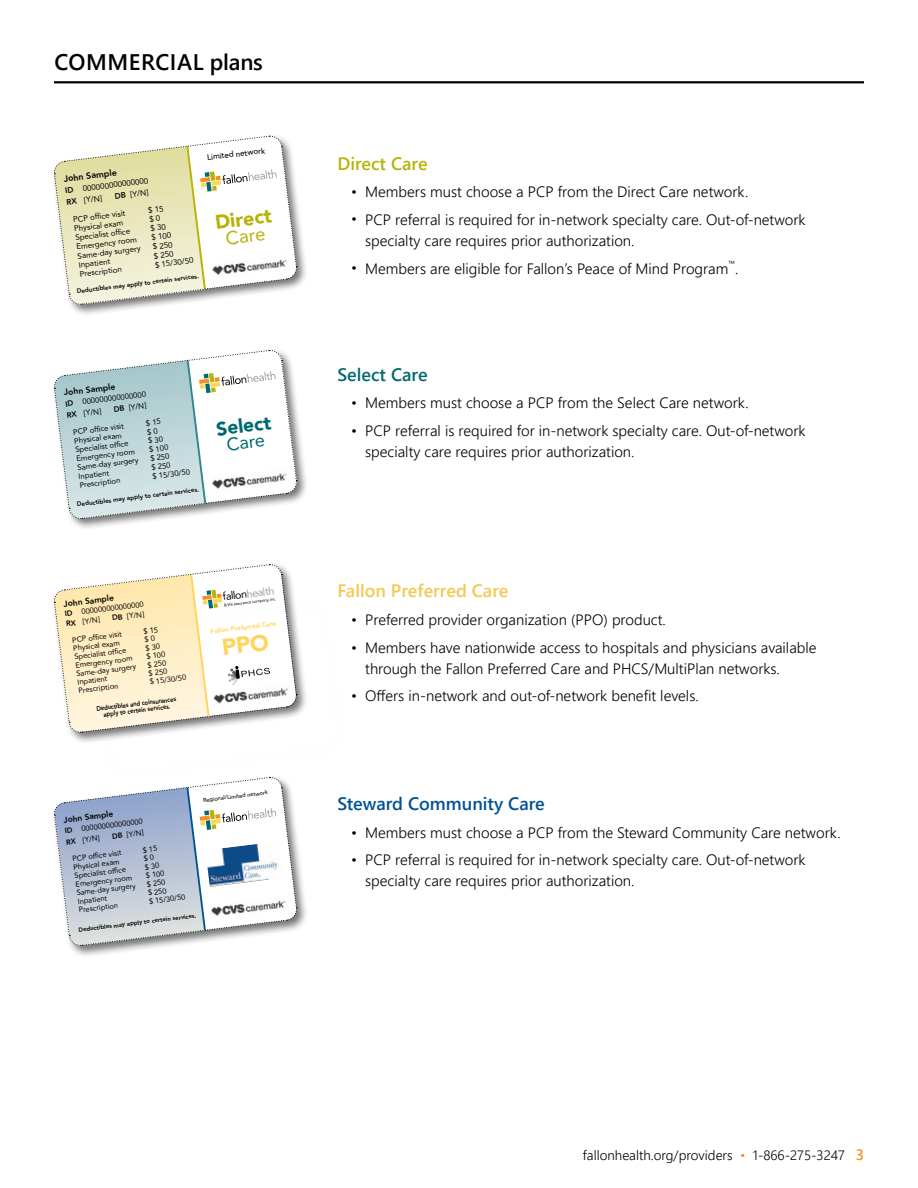
<style>
.page{position:relative;width:918px;height:1188px;background:#fff}
.page>*{position:absolute;margin:0;border:0;box-sizing:border-box;transform-origin:0 0}
.FIRST_bullet{font:22.5px "Webly Sleek UI Semibold";letter-spacing:.025em;color:#000}
.t1{font:900 19.8px "Avenir";color:#b8b308}
.t2{font:900 19.2px "Avenir";color:#006a71}
.t3{font:18.75px "Avenir";color:#b8b308}
.t4{font:18.15px "Avenir";color:#006a71}
.PRODUCT_title_-_rest{font:18px "Webly Sleek UI Semibold";color:#005295}
.PRODUCT_title_-_rest-2{font:18px "Webly Sleek UI Semibold";color:#f3c953}
.PRODUCT_title_-_rest-3{font:18px "Webly Sleek UI Semibold";color:#b8b308}
.PRODUCT_title_-_rest-4{font:18px "Webly Sleek UI Semibold";color:#006a71}
.BULLET{font:15px/21px "Webly Sleek UI Semilight";color:#000}
.t5{font:13.5px "Webly Sleek UI Semilight";color:#000}
.t6{font:10.8px "Avenir";color:#000}
.t7{font:800 8.85px "Avenir";color:#000}
.t8{font:800 8.7px "Avenir";color:#000}
.t9{font:800 8.4px "Avenir";color:#000}
.t10{font:7.95px "Avenir";color:#000}
.t11{font:500 7.95px "Avenir";color:#000}
.t12{font:7.65px "Avenir";color:#000}
.t13{font:7.5px "Avenir";color:#000}
.t14{font:7.35px "Avenir";color:#000}
.t15{font:800 6.6px/6.6px "Avenir";color:#000;text-align:center;scale:.9 1}
.t16{font:800 6.6px "Avenir";color:#ffd457}
.t17{font:800 6.3px "Avenir";color:#000}
.t18{font:800 6px "Avenir";color:#000}
.t19{font:500 5.55px "Avenir";color:#000}
.s1{font-weight:800}
.s2{color:#9d9fa2}
.s3{color:#f4901d}
.s4{font-family:"Webly Sleek UI Semibold";font-size:15px;color:#f4901d}
</style>
<div class="page">
<hr style="left:54px;top:81px;width:810px;height:2px;background:#000">
<div style="left:52px;top:133px;width:257px;height:184px;background:#000;opacity:.55"></div>
<div style="left:52px;top:562px;width:257px;height:182px;background:#000;opacity:.55"></div>
<div style="left:86px;top:596px;width:263px;height:189px;background:#fff"></div>
<div style="left:52px;top:775px;width:257px;height:183px;background:#000;opacity:.55"></div>
<div style="left:51px;top:348px;width:258px;height:183px;background:#000;opacity:.55"></div>
<svg style="left:53px;top:135px;width:244px;height:170px"></svg>
<svg style="left:53px;top:564px;width:244px;height:169px"></svg>
<svg style="left:54px;top:777px;width:243px;height:169px"></svg>
<svg style="left:54px;top:350px;width:243px;height:169px"></svg>
<p class="FIRST_bullet" style="left:54px;top:45px;width:210px">COMMERCIAL plans</p>
<p class="t7" style="left:63px;top:172px;width:55px;rotate:-7deg">John Sample</p>
<p class="t10" style="left:64px;top:184px;width:85px;rotate:-7deg"><span class="s1">ID</span> 000000000000000</p>
<p class="t10" style="left:66px;top:196px;width:37px;rotate:-7deg"><span class="s1">RX</span> [Y/N]</p>
<p class="t10" style="left:114px;top:190px;width:35px;rotate:-7deg"><span class="s1">DB</span> [Y/N]</p>
<p class="t10" style="left:72px;top:213px;width:54px;rotate:-7deg">PCP offi ce visit</p>
<p class="t10" style="left:74px;top:222px;width:51px;rotate:-7deg">Physical exam</p>
<p class="t10" style="left:75px;top:231px;width:57px;rotate:-7deg">Specialist offi ce</p>
<p class="t10" style="left:76px;top:240px;width:62px;rotate:-7deg">Emergency room</p>
<p class="t10" style="left:151px;top:231px;width:21px;rotate:-7deg">$ 100</p>
<p class="t10" style="left:152px;top:240px;width:21px;rotate:-7deg">$ 250</p>
<p class="t10" style="left:77px;top:250px;width:65px;rotate:-7deg">Same-day surgery</p>
<p class="t10" style="left:153px;top:249px;width:21px;rotate:-7deg">$ 250</p>
<p class="t10" style="left:154px;top:259px;width:40px;rotate:-7deg">$ 15/30/50</p>
<p class="t17" style="left:76px;top:286px;width:125px;rotate:-7deg">Deductibles may apply to certain services.</p>
<p class="t10" style="left:78px;top:259px;width:33px;rotate:-7deg">Inpatient</p>
<p class="t10" style="left:79px;top:268px;width:44px;rotate:-7deg">Prescription</p>
<p class="t11" style="left:206px;top:151px;width:60px;rotate:-7deg">Limited network</p>
<p class="t1" style="left:213px;top:205px;width:58px;rotate:-7deg">Direct</p>
<p class="t3" style="left:224px;top:223px;width:41px;rotate:-7deg">Care</p>
<p class="t8" style="left:63px;top:386px;width:53px;rotate:-7deg">John Sample</p>
<p class="t12" style="left:65px;top:398px;width:83px;rotate:-7deg"><span class="s1">ID</span> 000000000000000</p>
<p class="t12" style="left:66px;top:409px;width:36px;rotate:-7deg"><span class="s1">RX</span> [Y/N]</p>
<p class="t12" style="left:113px;top:403px;width:34px;rotate:-7deg"><span class="s1">DB</span> [Y/N]</p>
<p class="t12" style="left:72px;top:426px;width:53px;rotate:-7deg">PCP offi ce visit</p>
<p class="t12" style="left:74px;top:435px;width:49px;rotate:-7deg">Physical exam</p>
<p class="t12" style="left:75px;top:444px;width:55px;rotate:-7deg">Specialist offi ce</p>
<p class="t12" style="left:76px;top:453px;width:60px;rotate:-7deg">Emergency room</p>
<p class="t12" style="left:149px;top:444px;width:21px;rotate:-7deg">$ 100</p>
<p class="t12" style="left:150px;top:452px;width:21px;rotate:-7deg">$ 250</p>
<p class="t12" style="left:77px;top:461px;width:63px;rotate:-7deg">Same-day surgery</p>
<p class="t12" style="left:151px;top:461px;width:21px;rotate:-7deg">$ 250</p>
<p class="t12" style="left:152px;top:470px;width:39px;rotate:-7deg">$ 15/30/50</p>
<p class="t12" style="left:78px;top:470px;width:32px;rotate:-7deg">Inpatient</p>
<p class="t12" style="left:79px;top:479px;width:42px;rotate:-7deg">Prescription</p>
<p class="t17" style="left:76px;top:499px;width:125px;rotate:-7deg">Deductibles may apply to certain services.</p>
<p class="t2" style="left:214px;top:413px;width:57px;rotate:-7deg">Select</p>
<p class="t4" style="left:225px;top:430px;width:40px;rotate:-7deg">Care</p>
<p class="t9" style="left:63px;top:597px;width:52px;rotate:-7deg">John Sample</p>
<p class="t13" style="left:64px;top:608px;width:81px;rotate:-7deg"><span class="s1">ID</span> 000000000000000</p>
<p class="t13" style="left:65px;top:618px;width:35px;rotate:-7deg"><span class="s1">RX</span> [Y/N]</p>
<p class="t13" style="left:112px;top:612px;width:33px;rotate:-7deg"><span class="s1">DB</span> [Y/N]</p>
<p class="t13" style="left:72px;top:634px;width:51px;rotate:-7deg">PCP offi ce visit</p>
<p class="t13" style="left:73px;top:642px;width:48px;rotate:-7deg">Physical exam</p>
<p class="t13" style="left:74px;top:651px;width:54px;rotate:-7deg">Specialist offi ce</p>
<p class="t13" style="left:75px;top:659px;width:59px;rotate:-7deg">Emergency room</p>
<p class="t13" style="left:146px;top:650px;width:20px;rotate:-7deg">$ 100</p>
<p class="t13" style="left:147px;top:659px;width:20px;rotate:-7deg">$ 250</p>
<p class="t13" style="left:76px;top:668px;width:62px;rotate:-7deg">Same-day surgery</p>
<p class="t13" style="left:148px;top:667px;width:20px;rotate:-7deg">$ 250</p>
<p class="t13" style="left:149px;top:676px;width:38px;rotate:-7deg">$ 15/30/50</p>
<p class="t13" style="left:77px;top:676px;width:32px;rotate:-7deg">Inpatient</p>
<p class="t13" style="left:78px;top:685px;width:42px;rotate:-7deg">Prescription</p>
<p class="t15" style="left:96px;top:705px;width:91px;rotate:-7deg">Deductibles and coinsurances apply to certain services.</p>
<p class="t6" style="left:222px;top:588px;width:53px;rotate:-7deg">fallon<span class="s2">health</span></p>
<p class="t16" style="left:210px;top:626px;width:67px;rotate:-7deg">Fallon Preferred Care</p>
<p class="t19" style="left:203px;top:795px;width:67px;rotate:-7deg">Regional/Limited network</p>
<p class="t9" style="left:63px;top:813px;width:51px;rotate:-7deg">John Sample</p>
<p class="t14" style="left:64px;top:825px;width:80px;rotate:-7deg"><span class="s1">ID</span> 000000000000000</p>
<p class="t14" style="left:66px;top:836px;width:35px;rotate:-7deg"><span class="s1">RX</span> [Y/N]</p>
<p class="t14" style="left:111px;top:831px;width:33px;rotate:-7deg"><span class="s1">DB</span> [Y/N]</p>
<p class="t14" style="left:72px;top:853px;width:51px;rotate:-7deg">PCP offi ce visit</p>
<p class="t14" style="left:73px;top:861px;width:48px;rotate:-7deg">Physical exam</p>
<p class="t14" style="left:74px;top:870px;width:53px;rotate:-7deg">Specialist offi ce</p>
<p class="t14" style="left:75px;top:878px;width:58px;rotate:-7deg">Emergency room</p>
<p class="t14" style="left:145px;top:870px;width:20px;rotate:-7deg">$ 100</p>
<p class="t14" style="left:146px;top:878px;width:20px;rotate:-7deg">$ 250</p>
<p class="t14" style="left:76px;top:887px;width:61px;rotate:-7deg">Same-day surgery</p>
<p class="t14" style="left:147px;top:887px;width:20px;rotate:-7deg">$ 250</p>
<p class="t14" style="left:148px;top:895px;width:38px;rotate:-7deg">$ 15/30/50</p>
<p class="t18" style="left:78px;top:925px;width:120px;rotate:-7deg">Deductibles may apply to certain services.</p>
<p class="t14" style="left:77px;top:896px;width:31px;rotate:-7deg">Inpatient</p>
<p class="t14" style="left:78px;top:904px;width:41px;rotate:-7deg">Prescription</p>
<p class="PRODUCT_title_-_rest-3" style="left:338px;top:150px;width:92px">Direct Care</p>
<p class="BULLET" style="left:351px;top:181px;width:399px">• Members must choose a PCP from the Direct Care network.</p>
<p class="BULLET" style="left:365px;top:209px;width:442px;text-indent:-14px">• PCP referral is required for in-network specialty care. Out-of-network specialty care requires prior authorization.</p>
<p class="BULLET" style="left:351px;top:257px;width:389px">• Members are eligible for Fallon’s Peace of Mind Program<sup>™</sup>.</p>
<p class="PRODUCT_title_-_rest-4" style="left:338px;top:361px;width:92px">Select Care</p>
<p class="BULLET" style="left:351px;top:392px;width:399px">• Members must choose a PCP from the Select Care network.</p>
<p class="BULLET" style="left:365px;top:420px;width:442px;text-indent:-14px">• PCP referral is required for in-network specialty care. Out-of-network specialty care requires prior authorization.</p>
<p class="PRODUCT_title_-_rest-2" style="left:338px;top:577px;width:172px">Fallon Preferred Care</p>
<p class="BULLET" style="left:351px;top:608px;width:316px">• Preferred provider organization (PPO) product.</p>
<p class="BULLET" style="left:365px;top:636px;width:453px;text-indent:-14px">• Members have nationwide access to hospitals and physicians available through the Fallon Preferred Care and PHCS/MultiPlan networks.</p>
<p class="BULLET" style="left:351px;top:685px;width:349px">• Offers in-network and out-of-network benefit levels.</p>
<p class="PRODUCT_title_-_rest" style="left:338px;top:790px;width:209px">Steward Community Care</p>
<p class="BULLET" style="left:351px;top:821px;width:491px">• Members must choose a PCP from the Steward Community Care network.</p>
<p class="BULLET" style="left:365px;top:849px;width:442px;text-indent:-14px">• PCP referral is required for in-network specialty care. Out-of-network specialty care requires prior authorization.</p>
<p class="t5" style="left:583px;top:1145px;width:283px">fallonhealth.org/providers <span class="s3">•</span> 1-866-275-3247 <span class="s4">3</span></p>
</div>
